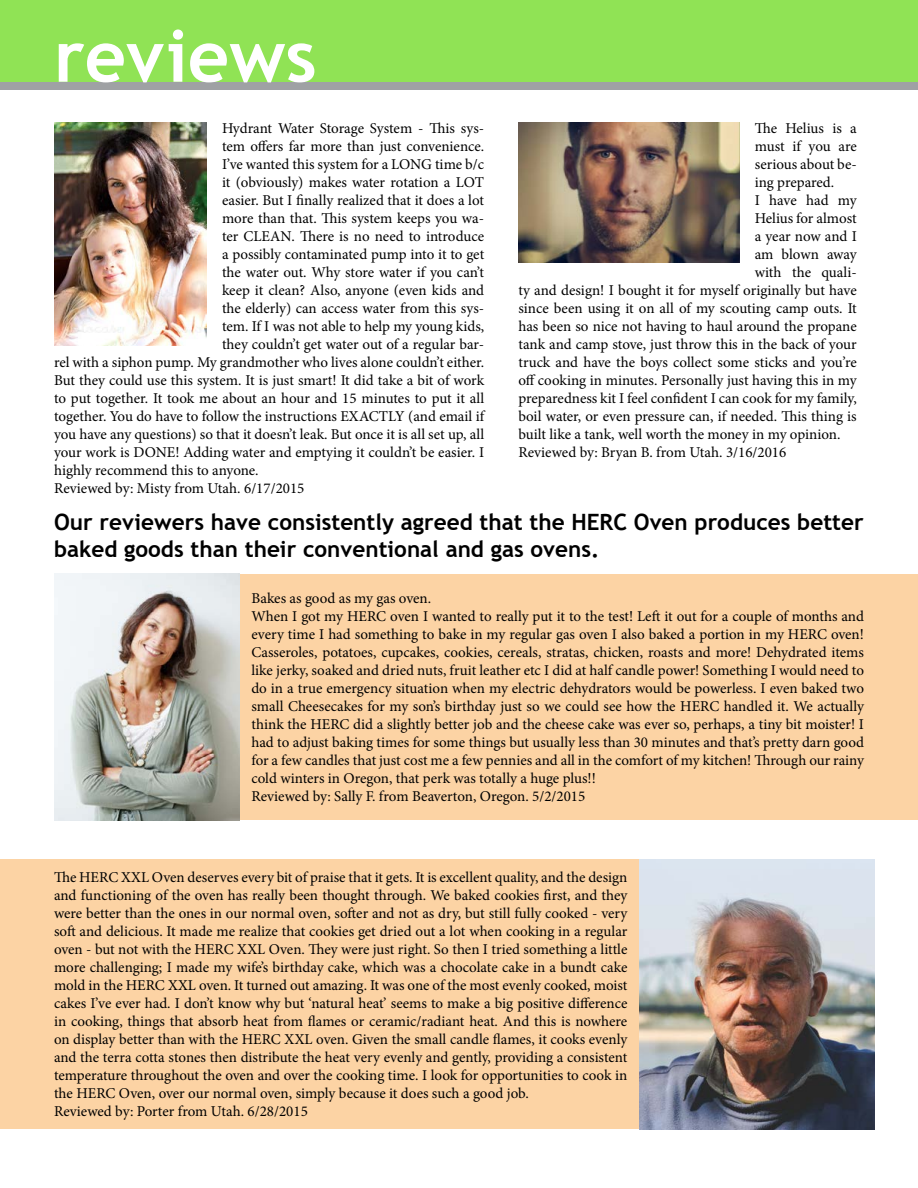
<style>
.page{position:relative;width:918px;height:1188px;background:#fff}
.page>*{position:absolute;margin:0;border:0;box-sizing:border-box;transform-origin:0 0}
.t1{font:700 72px "Trebuchet MS";color:#fff}
.t2{font:700 22.5px/27px "Trebuchet MS";color:#000}
.t3{font:15px/18px "Minion Pro";letter-spacing:-.005em;color:#000}
</style>
<div class="page">
<div style="left:0;top:0;width:918px;height:88px;background:#90e355"></div>
<div style="left:0;top:859px;width:875px;height:270px;background:#fcd3a4"></div>
<div style="left:54px;top:574px;width:864px;height:246px;background:#fcd3a4"></div>
<div style="left:0;top:82px;width:918px;height:7px;background:#9fa1a4"></div>
<img style="left:639px;top:859px;width:236px;height:270px">
<img style="left:518px;top:123px;width:222px;height:140px">
<img style="left:54px;top:123px;width:153px;height:223px">
<img style="left:54px;top:574px;width:185px;height:246px">
<h1 class="t1" style="left:54px;top:11px;width:264px">reviews</h1>
<p class="t3" style="left:755px;top:120px;width:103px">The Helius is a</p>
<p class="t3" style="left:755px;top:138px;width:104px">must if you are</p>
<p class="t3" style="left:755px;top:156px;width:103px">serious about be-</p>
<p class="t3" style="left:755px;top:174px;width:81px">ing prepared.</p>
<p class="t3" style="left:755px;top:192px;width:104px">I have had my</p>
<p class="t3" style="left:755px;top:210px;width:103px">Helius for almost</p>
<p class="t3" style="left:755px;top:228px;width:104px">a year now and I</p>
<p class="t3" style="left:755px;top:246px;width:103px">am blown away</p>
<p class="t3" style="left:755px;top:264px;width:104px">with the quali-</p>
<p class="t3" style="left:518px;top:282px;width:340px">ty and design! I bought it for myself originally but have</p>
<p class="t3" style="left:518px;top:300px;width:340px">since been using it on all of my scouting camp outs. It</p>
<p class="t3" style="left:518px;top:318px;width:340px">has been so nice not having to haul around the propane</p>
<p class="t3" style="left:518px;top:336px;width:340px">tank and camp stove, just throw this in the back of your</p>
<p class="t3" style="left:518px;top:354px;width:340px">truck and have the boys collect some sticks and you’re</p>
<p class="t3" style="left:518px;top:372px;width:340px">off cooking in minutes. Personally just having this in my</p>
<p class="t3" style="left:518px;top:390px;width:340px">preparedness kit I feel confident I can cook for my family,</p>
<p class="t3" style="left:518px;top:408px;width:340px">boil water, or even pressure can, if needed. This thing is</p>
<p class="t3" style="left:518px;top:426px;width:324px">built like a tank, well worth the money in my opinion.</p>
<p class="t3" style="left:518px;top:444px;width:269px">Reviewed by: Bryan B. from Utah. 3/16/2016</p>
<p class="t3" style="left:222px;top:120px;width:264px">Hydrant Water Storage System - This sys-</p>
<p class="t3" style="left:222px;top:138px;width:264px">tem offers far more than just convenience.</p>
<p class="t3" style="left:222px;top:156px;width:264px">I’ve wanted this system for a LONG time b/c</p>
<p class="t3" style="left:222px;top:174px;width:264px">it (obviously) makes water rotation a LOT</p>
<p class="t3" style="left:222px;top:192px;width:264px">easier. But I finally realized that it does a lot</p>
<p class="t3" style="left:222px;top:210px;width:264px">more than that. This system keeps you wa-</p>
<p class="t3" style="left:222px;top:228px;width:264px">ter CLEAN. There is no need to introduce</p>
<p class="t3" style="left:222px;top:246px;width:264px">a possibly contaminated pump into it to get</p>
<p class="t3" style="left:222px;top:264px;width:264px">the water out. Why store water if you can’t</p>
<p class="t3" style="left:222px;top:282px;width:264px">keep it clean? Also, anyone (even kids and</p>
<p class="t3" style="left:222px;top:300px;width:264px">the elderly) can access water from this sys-</p>
<p class="t3" style="left:222px;top:318px;width:264px">tem. If I was not able to help my young kids,</p>
<p class="t3" style="left:222px;top:336px;width:264px">they couldn’t get water out of a regular bar-</p>
<p class="t3" style="left:54px;top:354px;width:432px">rel with a siphon pump. My grandmother who lives alone couldn’t either.</p>
<p class="t3" style="left:54px;top:372px;width:432px">But they could use this system. It is just smart! It did take a bit of work</p>
<p class="t3" style="left:54px;top:390px;width:432px">to put together. It took me about an hour and 15 minutes to put it all</p>
<p class="t3" style="left:54px;top:408px;width:432px">together. You do have to follow the instructions EXACTLY (and email if</p>
<p class="t3" style="left:54px;top:426px;width:432px">you have any questions) so that it doesn’t leak. But once it is all set up, all</p>
<p class="t3" style="left:54px;top:444px;width:432px">your work is DONE! Adding water and emptying it couldn’t be easier. I</p>
<p class="t3" style="left:54px;top:462px;width:206px">highly recommend this to anyone.</p>
<p class="t3" style="left:54px;top:480px;width:252px">Reviewed by: Misty from Utah. 6/17/2015</p>
<h2 class="t2" style="left:54px;top:509px;width:811px">Our reviewers have consistently agreed that the HERC Oven produces better baked goods than their conventional and gas ovens.</h2>
<p class="t3" style="left:251px;top:589px;width:614px">Bakes as good as my gas oven.<br>When I got my HERC oven I wanted to really put it to the test! Left it out for a couple of months and every time I had something to bake in my regular gas oven I also baked a portion in my HERC oven!<br>Casseroles, potatoes, cupcakes, cookies, cereals, stratas, chicken, roasts and more! Dehydrated items like jerky, soaked and dried nuts, fruit leather etc I did at half candle power! Something I would need to do in a true emergency situation when my electric dehydrators would be powerless. I even baked two small Cheesecakes for my son’s birthday just so we could see how the HERC handled it. We actually think the HERC did a slightly better job and the cheese cake was ever so, perhaps, a tiny bit moister! I had to adjust baking times for some things but usually less than 30 minutes and that’s pretty darn good for a few candles that just cost me a few pennies and all in the comfort of my kitchen! Through our rainy cold winters in Oregon, that perk was totally a huge plus!!<br>Reviewed by: Sally F. from Beaverton, Oregon. 5/2/2015</p>
<p class="t3" style="left:54px;top:868px;width:575px">The HERC XXL Oven deserves every bit of praise that it gets. It is excellent quality, and the design and functioning of the oven has really been thought through. We baked cookies first, and they were better than the ones in our normal oven, softer and not as dry, but still fully cooked - very soft and delicious. It made me realize that cookies get dried out a lot when cooking in a regular oven - but not with the HERC XXL Oven. They were just right. So then I tried something a little more challenging; I made my wife’s birthday cake, which was a chocolate cake in a bundt cake mold in the HERC XXL oven. It turned out amazing. It was one of the most evenly cooked, moist cakes I’ve ever had. I don’t know why but ‘natural heat’ seems to make a big positive difference in cooking, things that absorb heat from flames or ceramic/radiant heat. And this is nowhere on display better than with the HERC XXL oven. Given the small candle flames, it cooks evenly and the terra cotta stones then distribute the heat very evenly and gently, providing a consistent temperature throughout the oven and over the cooking time. I look for opportunities to cook in the HERC Oven, over our normal oven, simply because it does such a good job.<br>Reviewed by: Porter from Utah. 6/28/2015</p>
</div>
